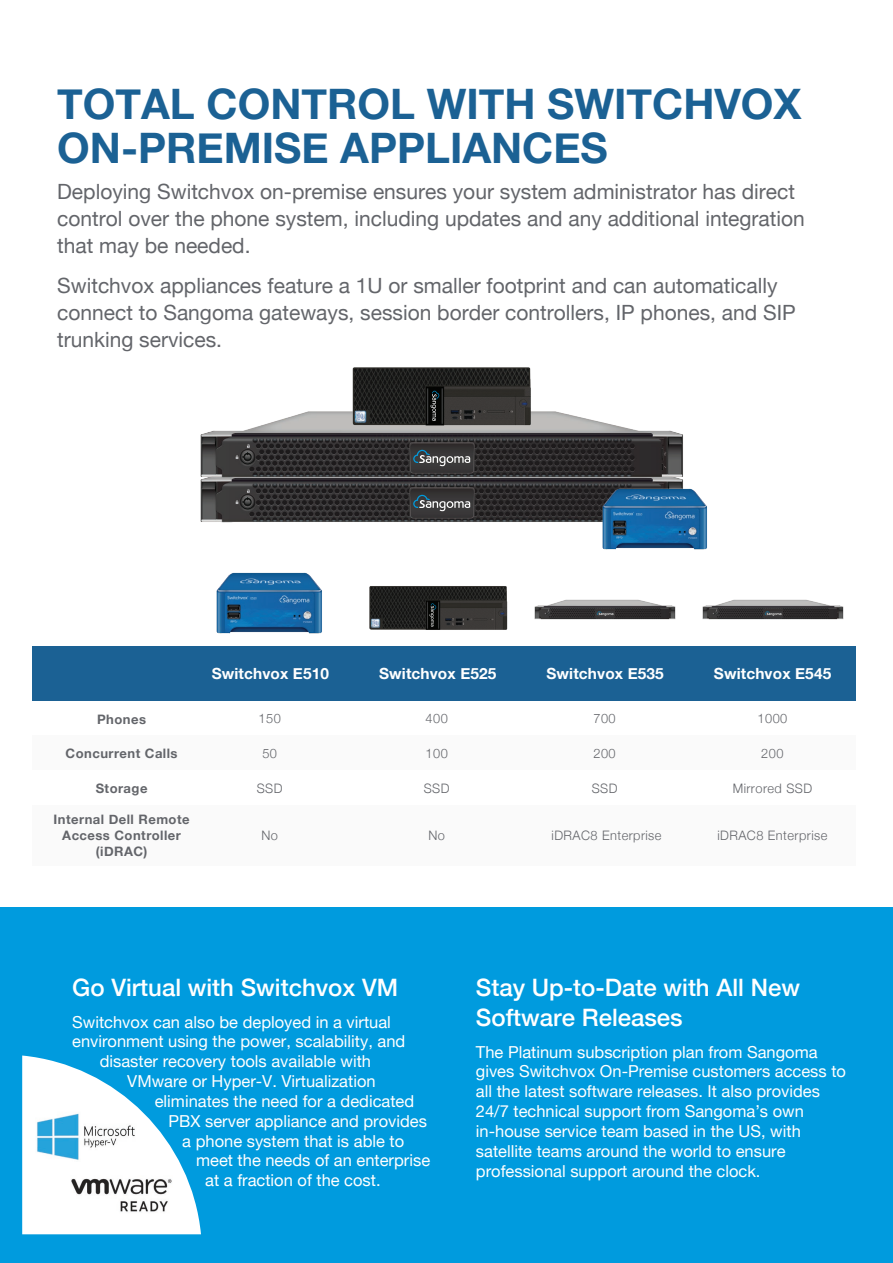
<style>
.page{position:relative;width:893px;height:1263px;background:#fff}
.page>*{position:absolute;margin:0;border:0;box-sizing:border-box;transform-origin:0 0}
.t1{font:700 42px/43.5px "Helvetica Neue";color:#1b6194}
.t2{font:500 24px/30px "Helvetica Neue";color:#fff}
.t3{font:21px/27px "Helvetica Neue";color:#63656a}
.t4{font:16.5px/19.8px "Helvetica Neue";color:#fff}
.t5{font:700 15.45px "Helvetica Neue";letter-spacing:.01em;color:#fff}
.t6{font:300 13.05px "Helvetica Neue";letter-spacing:.035em;color:#63656a}
.t7{font:700 13.05px/15.6px "Helvetica Neue";letter-spacing:.035em;color:#63656a;text-align:center}
</style>
<div class="page">
<div style="left:0;top:907px;width:893px;height:356px;background:#009bde"></div>
<div style="left:33px;top:735px;width:823px;height:35px;background:#fafafa"></div>
<div style="left:33px;top:805px;width:823px;height:61px;background:#fafafa"></div>
<div style="left:33px;top:646px;width:823px;height:55px;background:#1b6194"></div>
<svg style="left:22px;top:1055px;width:179px;height:179px"></svg>
<img style="left:35px;top:1111px;width:102px;height:51px">
<img style="left:70px;top:1175px;width:103px;height:38px">
<img style="left:216px;top:572px;width:106px;height:62px">
<img style="left:369px;top:586px;width:139px;height:44px">
<svg style="left:430px;top:603px;width:6px;height:23px"></svg>
<img style="left:534px;top:599px;width:142px;height:21px">
<img style="left:597px;top:610px;width:16px;height:1px">
<svg style="left:597px;top:611px;width:16px;height:5px"></svg>
<img style="left:702px;top:599px;width:142px;height:21px">
<img style="left:765px;top:610px;width:16px;height:1px">
<svg style="left:765px;top:611px;width:16px;height:5px"></svg>
<img style="left:200px;top:482px;width:483px;height:41px">
<img style="left:413px;top:492px;width:58px;height:21px">
<svg style="left:413px;top:495px;width:57px;height:16px"></svg>
<img style="left:200px;top:411px;width:483px;height:71px">
<img style="left:413px;top:447px;width:58px;height:21px">
<svg style="left:413px;top:450px;width:57px;height:16px"></svg>
<img style="left:347px;top:367px;width:190px;height:63px">
<div style="left:431px;top:390px;width:8px;height:31px;background:#040503"></div>
<svg style="left:431px;top:391px;width:8px;height:30px"></svg>
<img style="left:596px;top:484px;width:111px;height:66px">
<h1 class="t1" style="left:57px;top:83px;width:746px">TOTAL CONTROL WITH SWITCHVOX<br>ON-PREMISE APPLIANCES</h1>
<p class="t3" style="left:57px;top:179px;width:749px">Deploying Switchvox on-premise ensures your system administrator has direct control over the phone system, including updates and any additional integration that may be needed.</p>
<p class="t3" style="left:57px;top:273px;width:740px">Switchvox appliances feature a 1U or smaller footprint and can automatically connect to Sangoma gateways, session border controllers, IP phones, and SIP trunking services.</p>
<p class="t5" style="left:212px;top:661px;width:119px">Switchvox E510</p>
<p class="t5" style="left:379px;top:661px;width:119px">Switchvox E525</p>
<p class="t5" style="left:546px;top:661px;width:119px">Switchvox E535</p>
<p class="t5" style="left:714px;top:661px;width:119px">Switchvox E545</p>
<p class="t7" style="left:97px;top:712px;width:50px">Phones</p>
<p class="t6" style="left:259px;top:707px;width:24px">150</p>
<p class="t6" style="left:426px;top:707px;width:24px">400</p>
<p class="t6" style="left:593px;top:707px;width:24px">700</p>
<p class="t6" style="left:757px;top:707px;width:31px">1000</p>
<p class="t6" style="left:262px;top:743px;width:16px">50</p>
<p class="t6" style="left:426px;top:743px;width:24px">100</p>
<p class="t6" style="left:257px;top:778px;width:27px">SSD</p>
<p class="t6" style="left:424px;top:778px;width:27px">SSD</p>
<p class="t7" style="left:66px;top:746px;width:113px">Concurrent Calls</p>
<p class="t6" style="left:593px;top:743px;width:24px">200</p>
<p class="t6" style="left:761px;top:743px;width:24px">200</p>
<p class="t6" style="left:592px;top:778px;width:27px">SSD</p>
<p class="t6" style="left:733px;top:778px;width:81px">Mirrored SSD</p>
<p class="t7" style="left:96px;top:781px;width:53px">Storage</p>
<p class="t7" style="left:54px;top:812px;width:137px">Internal Dell Remote<br>Access Controller (iDRAC)</p>
<p class="t6" style="left:261px;top:825px;width:18px">No</p>
<p class="t6" style="left:428px;top:825px;width:18px">No</p>
<p class="t6" style="left:552px;top:825px;width:111px">iDRAC8 Enterprise</p>
<p class="t6" style="left:717px;top:825px;width:111px">iDRAC8 Enterprise</p>
<h2 class="t2" style="left:72px;top:971px;width:327px">Go Virtual with Switchvox VM</h2>
<p class="t4" style="left:72px;top:1013px;width:320px">Switchvox can also be deployed in a virtual</p>
<p class="t4" style="left:72px;top:1033px;width:335px">environment using the power, scalability, and</p>
<p class="t4" style="left:100px;top:1052px;width:273px">disaster recovery tools available with</p>
<p class="t4" style="left:127px;top:1072px;width:250px">VMware or Hyper-V. Virtualization</p>
<p class="t4" style="left:155px;top:1092px;width:261px">eliminates the need for a dedicated</p>
<p class="t4" style="left:169px;top:1112px;width:260px">PBX server appliance and provides</p>
<p class="t4" style="left:182px;top:1132px;width:223px">a phone system that is able to</p>
<p class="t4" style="left:196px;top:1151px;width:236px">meet the needs of an enterprise</p>
<p class="t4" style="left:205px;top:1171px;width:177px">at a fraction of the cost.</p>
<h2 class="t2" style="left:476px;top:971px;width:326px">Stay Up-to-Date with All New<br>Software Releases</h2>
<p class="t4" style="left:476px;top:1043px;width:372px">The Platinum subscription plan from Sangoma gives Switchvox On-Premise customers access to all the latest software releases. It also provides 24/7 technical support from Sangoma’s own in-house service team based in the US, with satellite teams around the world to ensure professional support around the clock.</p>
</div>
